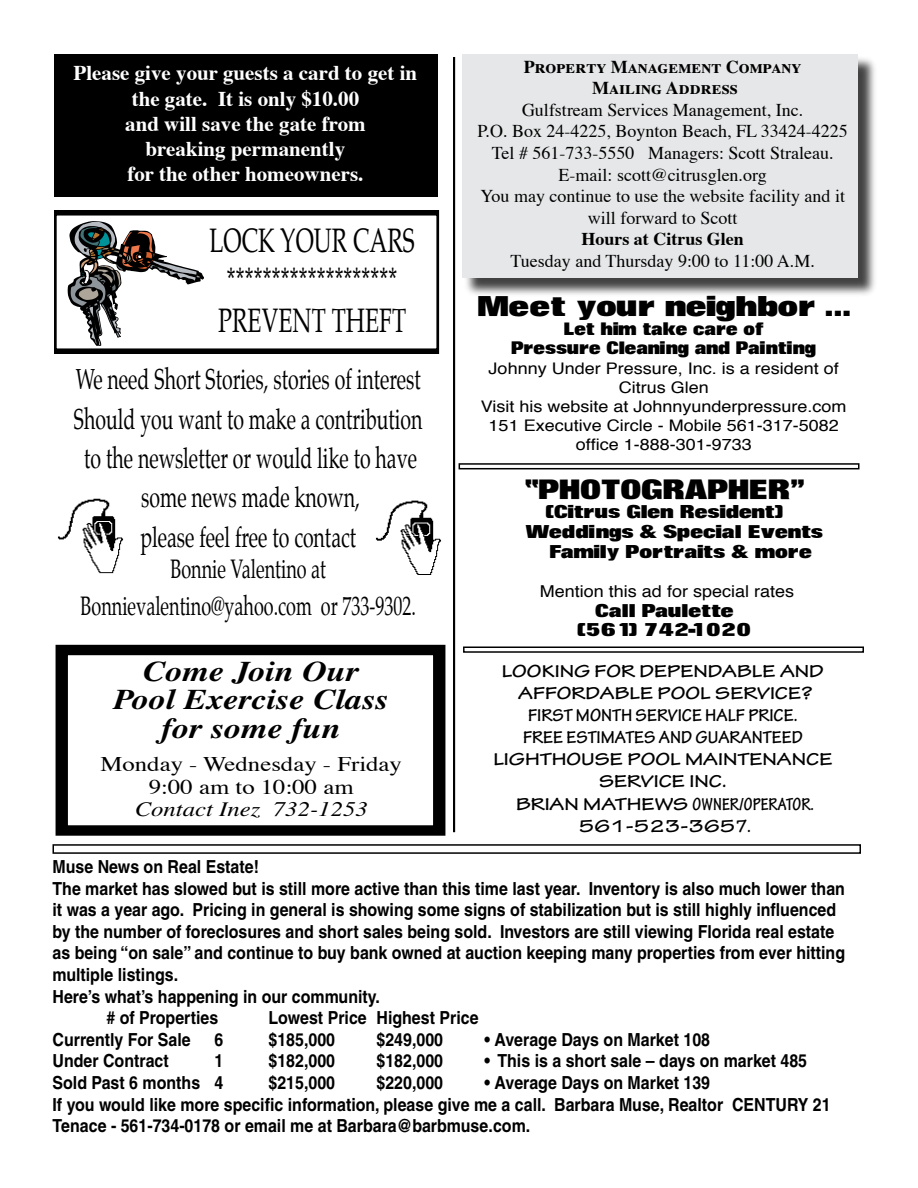
<style>
.page{position:relative;width:918px;height:1188px;background:#fff}
.page>*{position:absolute;margin:0;border:0;box-sizing:border-box;transform-origin:0 0}
.t1{font:33.3px/39.9px "Palatino";color:#000;scale:.7 1}
.t2{font:italic 700 28.65px/28.7px "Times";color:#000;text-align:center;scale:1.19 1}
.t3{font:28.35px/39.3px "Palatino";color:#000;text-align:center;scale:.69 1}
.t4{font:26.25px/36.8px "Palatino";color:#000;text-align:center;scale:.69 1}
.t5{font:25.35px "Surin Display S Si";color:#000;scale:1.13 1}
.t6{font:24.6px "Surin Display S Si";color:#000;scale:1.1 1}
.t7{font:700 21px/25.2px "Times";color:#fff;text-align:center}
.t8{font:20.85px/22.4px "Times";color:#000;text-align:center;scale:1.19 1}
.t9{font:italic 20.85px "Times";color:#000;scale:1.19 1}
.t10{font:700 expanded 18.45px/22px "Tekton Pro";color:#000;text-align:center}
.t11{font:700 18.45px/22px "Tekton Pro";color:#000}
.t12{font:700 18px/21.6px "Helvetica";color:#000;scale:.89 1}
.t13{font:18px/21.6px "Times";color:#000;text-align:center}
.t14{font:18px/21.6px "Times Bold SC";color:#000;text-align:center}
.t15{font:700 18px "Times";color:#000}
.t16{font:16.35px/19.6px "Surin Display S Si";color:#000;text-align:center;scale:1.1 1}
.t17{font:16.35px "Helvetica";color:#000;scale:1.1 1}
.t18{font:15.9px/19.2px "Helvetica";color:#000;text-align:center;scale:1.13 1}
.t19{font:15.9px/19.2px "Surin Display S Si";color:#000;text-align:center}
.s1{font-stretch:condensed}
.s2{font-stretch:normal}
</style>
<div class="page">
<div style="left:453px;top:57px;width:2px;height:775px;border:2px solid #000"></div>
<img style="left:57px;top:498px;width:67px;height:76px">
<div style="left:464px;top:56px;width:414px;height:241px;background:#000;opacity:.75"></div>
<div style="left:462px;top:54px;width:396px;height:224px;background:#e6e7e8"></div>
<div style="left:56px;top:644px;width:389px;height:192px;border:11px solid #000"></div>
<div style="left:459px;top:463px;width:401px;height:6px;border:2px solid #000"></div>
<div style="left:52px;top:844px;width:809px;height:10px;border:2px solid #000"></div>
<div style="left:463px;top:646px;width:401px;height:7px;border:2px solid #000"></div>
<div style="left:54px;top:54px;width:384px;height:143px;background:#000"></div>
<svg style="left:68px;top:221px;width:136px;height:125px"></svg>
<div style="left:53px;top:211px;width:387px;height:142px;border:4px solid #000"></div>
<img style="left:375px;top:500px;width:67px;height:75px">
<p class="t7" style="left:74px;top:59px;width:345px">Please give your guests a card to get in the gate. It is only $10.00<br>and will save the gate from<br>breaking permanently<br>for the other homeowners.</p>
<h1 class="t1" style="left:209px;top:224px;width:295px">LOCK YOUR CARS *******************<br>PREVENT THEFT</h1>
<h3 class="t3" style="left:74px;top:362px;width:507px">We need Short Stories, stories of interest Should you want to make a contribution to the newsletter or would like to have some news made known,<br>please feel free to contact</h3>
<h3 class="t4" style="left:81px;top:553px;width:487px">Bonnie Valentino at<br>Bonnievalentino@yahoo.com or 733-9302.</h3>
<h2 class="t2" style="left:113px;top:656px;width:233px">Come Join Our<br>Pool Exercise Class for some fun</h2>
<p class="t8" style="left:101px;top:751px;width:255px">Monday - Wednesday - Friday<br>9:00 am to 10:00 am</p>
<p class="t9" style="left:135px;top:798px;width:197px">Contact Inez 732-1253</p>
<p class="t14" style="left:524px;top:55px;width:279px">Property Management Company<br>Mailing Address</p>
<p class="t13" style="left:478px;top:97px;width:372px">Gulfstream Services Management, Inc.<br>P.O. Box 24-4225, Boynton Beach, FL 33424-4225<br>Tel # 561-733-5550 Managers: Scott Straleau.<br>E-mail: scott@citrusglen.org<br>You may continue to use the website facility and it will forward to Scott</p>
<p class="t15" style="left:581px;top:222px;width:164px">Hours at Citrus Glen</p>
<p class="t13" style="left:511px;top:249px;width:306px">Tuesday and Thursday 9:00 to 11:00 A.M.</p>
<h3 class="t5" style="left:477px;top:294px;width:331px">Meet your neighbor ...</h3>
<p class="t19" style="left:511px;top:321px;width:306px">Let him take care of<br>Pressure Cleaning and Painting</p>
<p class="t18" style="left:481px;top:358px;width:325px">Johnny Under Pressure, Inc. is a resident of Citrus Glen<br>Visit his website at Johnnyunderpressure.com 151 Executive Circle - Mobile 561-317-5082 office 1-888-301-9733</p>
<h3 class="t6" style="left:525px;top:477px;width:255px">“PHOTOGRAPHER”</h3>
<p class="t16" style="left:546px;top:503px;width:217px">(Citrus Glen Resident)</p>
<p class="t16" style="left:525px;top:523px;width:272px">Weddings &amp; Special Events</p>
<p class="t16" style="left:550px;top:543px;width:240px">Family Portraits &amp; more</p>
<p class="t17" style="left:540px;top:577px;width:233px">Mention this ad for special rates</p>
<p class="t16" style="left:577px;top:602px;width:160px">Call Paulette (561) 742-1020</p>
<p class="t10" style="left:502px;top:660px;width:323px">LOOKING FOR DEPENDABLE AND<br>AFFORDABLE POOL SERVICE?</p>
<p class="t11" style="left:523px;top:705px;width:281px">FIRST MONTH SERVICE HALF PRICE.<br>FREE ESTIMATES AND GUARANTEED</p>
<p class="t10" style="left:493px;top:749px;width:341px">LIGHTHOUSE POOL MAINTENANCE<br>SERVICE INC.<br>BRIAN MATHEWS <span class="s1">OWNER/OPERATOR.<br></span>561-523-365<span class="s2">7.</span></p>
<p class="t12" style="left:52px;top:856px;width:234px">Muse News on Real Estate!</p>
<p class="t12" style="left:52px;top:877px;width:892px">The market has slowed but is still more active than this time last year. Inventory is also much lower than</p>
<p class="t12" style="left:52px;top:899px;width:882px">it was a year ago. Pricing in general is showing some signs of stabilization but is still highly influenced</p>
<p class="t12" style="left:52px;top:920px;width:880px">by the number of foreclosures and short sales being sold. Investors are still viewing Florida real estate</p>
<p class="t12" style="left:52px;top:942px;width:892px">as being “on sale” and continue to buy bank owned at auction keeping many properties from ever hitting</p>
<p class="t12" style="left:52px;top:964px;width:143px">multiple listings.</p>
<p class="t12" style="left:52px;top:985px;width:369px">Here’s what’s happening in our community.</p>
<p class="t12" style="left:107px;top:1007px;width:127px"># of Properties</p>
<p class="t12" style="left:269px;top:1007px;width:238px">Lowest Price Highest Price</p>
<p class="t12" style="left:53px;top:1028px;width:157px">Currently For Sale</p>
<p class="t12" style="left:215px;top:1028px;width:11px">6</p>
<p class="t12" style="left:269px;top:1028px;width:76px">$185,000</p>
<p class="t12" style="left:377px;top:1028px;width:76px">$249,000</p>
<p class="t12" style="left:485px;top:1028px;width:255px">• Average Days on Market 108</p>
<p class="t12" style="left:53px;top:1050px;width:132px">Under Contract</p>
<p class="t12" style="left:215px;top:1050px;width:11px">1</p>
<p class="t12" style="left:269px;top:1050px;width:76px">$182,000</p>
<p class="t12" style="left:377px;top:1050px;width:76px">$182,000</p>
<p class="t12" style="left:485px;top:1050px;width:364px">• This is a short sale – days on market 485</p>
<p class="t12" style="left:53px;top:1072px;width:194px">Sold Past 6 months 4</p>
<p class="t12" style="left:269px;top:1072px;width:76px">$215,000</p>
<p class="t12" style="left:377px;top:1072px;width:76px">$220,000</p>
<p class="t12" style="left:52px;top:1072px;width:876px;text-indent:432px">• Average Days on Market 139<br>If you would like more specific information, please give me a call. Barbara Muse, Realtor CENTURY 21<br>Tenace - 561-734-0178 or email me at Barbara@barbmuse.com.</p>
</div>
